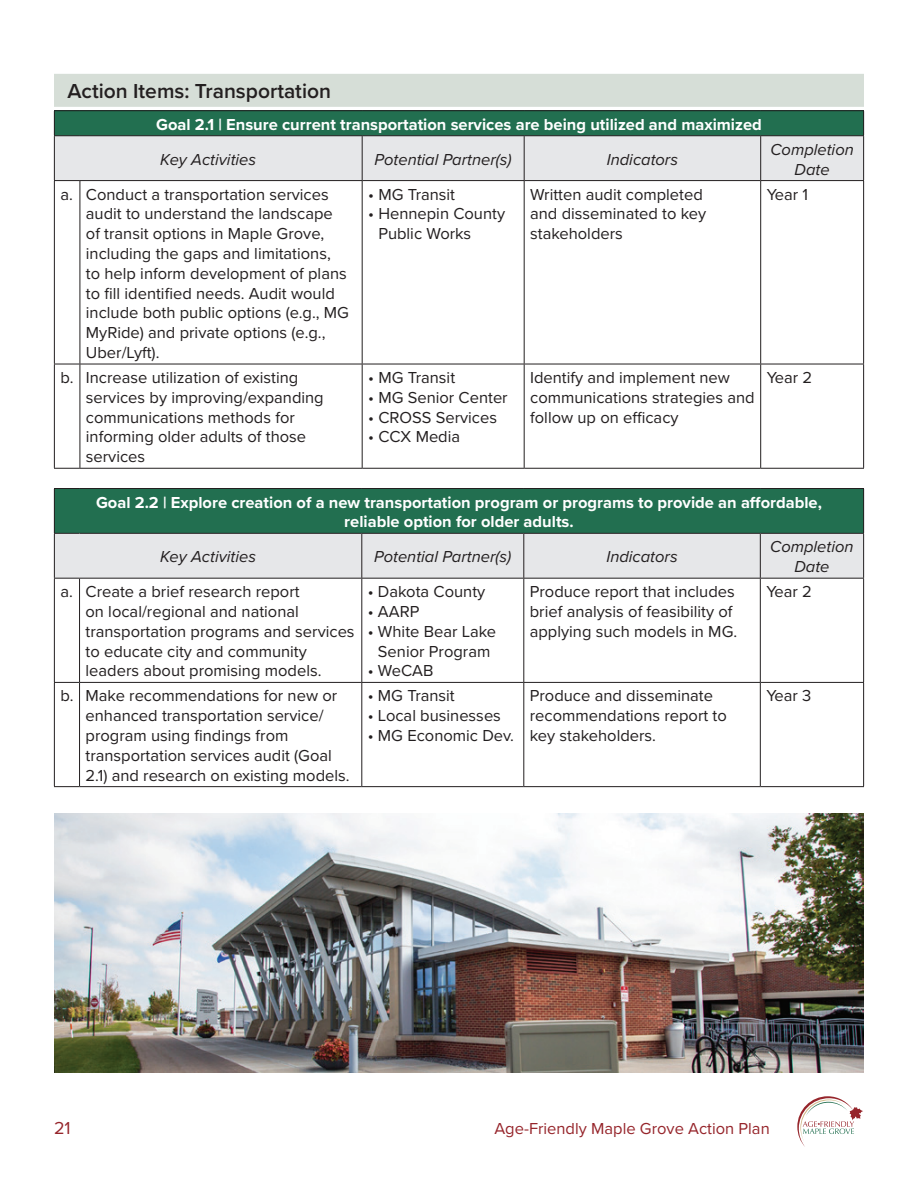
<style>
.page{position:relative;width:918px;height:1188px;background:#fff}
.page>*{position:absolute;margin:0;border:0;box-sizing:border-box;transform-origin:0 0}
.t1{font:600 21px "Proxima Nova";color:#231f20}
.t2{font:18px "Proxima Nova";color:#96252b}
.t3{font:16.5px/19.8px "Proxima Nova";color:#231f20}
.t4{font:700 16.5px/19.8px "Proxima Nova";color:#fff;text-align:center}
.t5{font:italic 16.5px/19.8px "Proxima Nova";color:#231f20;text-align:center}
.t6{font:16.5px "Proxima Nova";color:#96252b}
</style>
<div class="page">
<svg style="left:797px;top:1096px;width:66px;height:51px"></svg>
<div style="left:54px;top:74px;width:810px;height:33px;background:#d6ded7"></div>
<svg style="left:54px;top:110px;width:810px;height:71px;background:#9bb6ad"></svg>
<hr style="left:54px;top:181px;width:1px;height:183px;background:#231f20">
<hr style="left:80px;top:180px;width:282px;height:1px;background:#231f20">
<hr style="left:80px;top:181px;width:1px;height:183px;background:#231f20">
<hr style="left:362px;top:180px;width:162px;height:1px;background:#231f20">
<hr style="left:362px;top:181px;width:1px;height:183px;background:#231f20">
<hr style="left:524px;top:180px;width:237px;height:1px;background:#231f20">
<hr style="left:524px;top:181px;width:1px;height:183px;background:#231f20">
<hr style="left:761px;top:180px;width:103px;height:1px;background:#231f20">
<hr style="left:760px;top:181px;width:1px;height:183px;background:#231f20">
<hr style="left:863px;top:181px;width:1px;height:183px;background:#231f20">
<svg style="left:55px;top:364px;width:25px;height:1px"></svg>
<hr style="left:54px;top:364px;width:1px;height:104px;background:#231f20">
<hr style="left:80px;top:364px;width:282px;height:1px;background:#231f20">
<hr style="left:80px;top:364px;width:1px;height:104px;background:#231f20">
<hr style="left:362px;top:364px;width:162px;height:1px;background:#231f20">
<hr style="left:362px;top:364px;width:1px;height:104px;background:#231f20">
<hr style="left:524px;top:364px;width:237px;height:1px;background:#231f20">
<hr style="left:524px;top:364px;width:1px;height:104px;background:#231f20">
<hr style="left:761px;top:364px;width:103px;height:1px;background:#231f20">
<hr style="left:760px;top:364px;width:1px;height:104px;background:#231f20">
<hr style="left:863px;top:364px;width:1px;height:104px;background:#231f20">
<svg style="left:54px;top:468px;width:26px;height:1px"></svg>
<hr style="left:80px;top:468px;width:282px;height:1px;background:#231f20">
<hr style="left:362px;top:468px;width:162px;height:1px;background:#231f20">
<hr style="left:524px;top:468px;width:237px;height:1px;background:#231f20">
<hr style="left:761px;top:468px;width:103px;height:1px;background:#231f20">
<div style="left:54px;top:489px;width:810px;height:44px;background:#226f50"></div>
<svg style="left:54px;top:488px;width:26px;height:1px"></svg>
<hr style="left:54px;top:489px;width:1px;height:44px;background:#231f20">
<hr style="left:80px;top:488px;width:282px;height:1px;background:#231f20">
<hr style="left:362px;top:488px;width:162px;height:1px;background:#231f20">
<hr style="left:524px;top:488px;width:236px;height:1px;background:#231f20">
<hr style="left:760px;top:488px;width:104px;height:1px;background:#231f20">
<hr style="left:863px;top:489px;width:1px;height:44px;background:#231f20">
<div style="left:54px;top:533px;width:810px;height:46px;background:#e6e7e9"></div>
<hr style="left:54px;top:579px;width:1px;height:103px;background:#231f20">
<hr style="left:80px;top:578px;width:282px;height:1px;background:#231f20">
<hr style="left:79px;top:579px;width:1px;height:103px;background:#231f20">
<hr style="left:362px;top:578px;width:162px;height:1px;background:#231f20">
<hr style="left:361px;top:579px;width:1px;height:103px;background:#231f20">
<hr style="left:524px;top:578px;width:236px;height:1px;background:#231f20">
<hr style="left:523px;top:579px;width:1px;height:103px;background:#231f20">
<hr style="left:760px;top:578px;width:104px;height:1px;background:#231f20">
<hr style="left:760px;top:579px;width:1px;height:103px;background:#231f20">
<hr style="left:863px;top:579px;width:1px;height:103px;background:#231f20">
<svg style="left:54px;top:682px;width:26px;height:1px"></svg>
<hr style="left:54px;top:683px;width:1px;height:103px;background:#231f20">
<hr style="left:80px;top:682px;width:282px;height:1px;background:#231f20">
<hr style="left:79px;top:683px;width:1px;height:103px;background:#231f20">
<hr style="left:362px;top:682px;width:162px;height:1px;background:#231f20">
<hr style="left:361px;top:683px;width:1px;height:103px;background:#231f20">
<hr style="left:524px;top:682px;width:236px;height:1px;background:#231f20">
<hr style="left:523px;top:683px;width:1px;height:103px;background:#231f20">
<hr style="left:760px;top:682px;width:104px;height:1px;background:#231f20">
<hr style="left:760px;top:683px;width:1px;height:103px;background:#231f20">
<hr style="left:863px;top:683px;width:1px;height:103px;background:#231f20">
<svg style="left:54px;top:786px;width:26px;height:1px"></svg>
<hr style="left:80px;top:786px;width:282px;height:1px;background:#231f20">
<hr style="left:362px;top:786px;width:162px;height:1px;background:#231f20">
<hr style="left:524px;top:786px;width:236px;height:1px;background:#231f20">
<hr style="left:760px;top:786px;width:104px;height:1px;background:#231f20">
<img style="left:54px;top:813px;width:810px;height:259px">
<p class="t1" style="left:68px;top:75px;width:265px">Action Items: Transportation</p>
<p class="t4" style="left:156px;top:114px;width:607px">Goal 2.1 | Ensure current transportation services are being utilized and maximized</p>
<p class="t5" style="left:160px;top:149px;width:97px">Key Activities</p>
<p class="t5" style="left:375px;top:149px;width:139px">Potential Partner(s)</p>
<p class="t5" style="left:607px;top:149px;width:73px">Indicators</p>
<p class="t5" style="left:770px;top:139px;width:85px">Completion<br>Date</p>
<p class="t3" style="left:86px;top:185px;width:265px;text-indent:-26px">a. Conduct a transportation services audit to understand the landscape of transit options in Maple Grove, including the gaps and limitations, to help inform development of plans to fill identified needs. Audit would include both public options (e.g., MG MyRide) and private options (e.g., Uber/Lyft).</p>
<p class="t3" style="left:368px;top:185px;width:89px">• MG Transit</p>
<p class="t3" style="left:530px;top:185px;width:178px">Written audit completed and disseminated to key stakeholders</p>
<p class="t3" style="left:767px;top:185px;width:43px">Year 1</p>
<p class="t3" style="left:378px;top:204px;width:128px;text-indent:-10px">• Hennepin County<br>Public Works</p>
<p class="t3" style="left:86px;top:368px;width:239px;text-indent:-26px">b. Increase utilization of existing services by improving/expanding communications methods for informing older adults of those services</p>
<p class="t3" style="left:368px;top:368px;width:89px">• MG Transit</p>
<p class="t3" style="left:368px;top:388px;width:141px">• MG Senior Center</p>
<p class="t3" style="left:368px;top:408px;width:130px">• CROSS Services</p>
<p class="t3" style="left:368px;top:427px;width:94px">• CCX Media</p>
<p class="t3" style="left:530px;top:368px;width:226px">Identify and implement new communications strategies and follow up on efficacy</p>
<p class="t3" style="left:767px;top:368px;width:47px">Year 2</p>
<p class="t4" style="left:96px;top:492px;width:727px">Goal 2.2 | Explore creation of a new transportation program or programs to provide an affordable, reliable option for older adults.</p>
<p class="t5" style="left:160px;top:546px;width:97px">Key Activities</p>
<p class="t5" style="left:374px;top:546px;width:139px">Potential Partner(s)</p>
<p class="t5" style="left:606px;top:546px;width:73px">Indicators</p>
<p class="t5" style="left:770px;top:536px;width:85px">Completion<br>Date</p>
<p class="t3" style="left:86px;top:582px;width:271px;text-indent:-25px">a. Create a brief research report<br>on local/regional and national transportation programs and services to educate city and community leaders about promising models.</p>
<p class="t3" style="left:368px;top:582px;width:119px">• Dakota County</p>
<p class="t3" style="left:530px;top:582px;width:209px">Produce report that includes brief analysis of feasibility of applying such models in MG.</p>
<p class="t3" style="left:766px;top:582px;width:47px">Year 2</p>
<p class="t3" style="left:368px;top:602px;width:53px">• AARP</p>
<p class="t3" style="left:368px;top:622px;width:130px;text-align:center">• White Bear Lake<br>Senior Program</p>
<p class="t3" style="left:368px;top:661px;width:67px">• WeCAB</p>
<p class="t3" style="left:86px;top:686px;width:266px;text-indent:-25px">b. Make recommendations for new or enhanced transportation service/ program using findings from transportation services audit (Goal 2.1) and research on existing models.</p>
<p class="t3" style="left:368px;top:686px;width:89px">• MG Transit</p>
<p class="t3" style="left:368px;top:706px;width:135px">• Local businesses</p>
<p class="t3" style="left:368px;top:726px;width:148px">• MG Economic Dev.</p>
<p class="t3" style="left:530px;top:686px;width:199px">Produce and disseminate recommendations report to key stakeholders.</p>
<p class="t3" style="left:766px;top:686px;width:47px">Year 3</p>
<p class="t2" style="left:54px;top:1117px;width:18px">21</p>
<p class="t6" style="left:494px;top:1119px;width:277px">Age-Friendly Maple Grove Action Plan</p>
</div>
